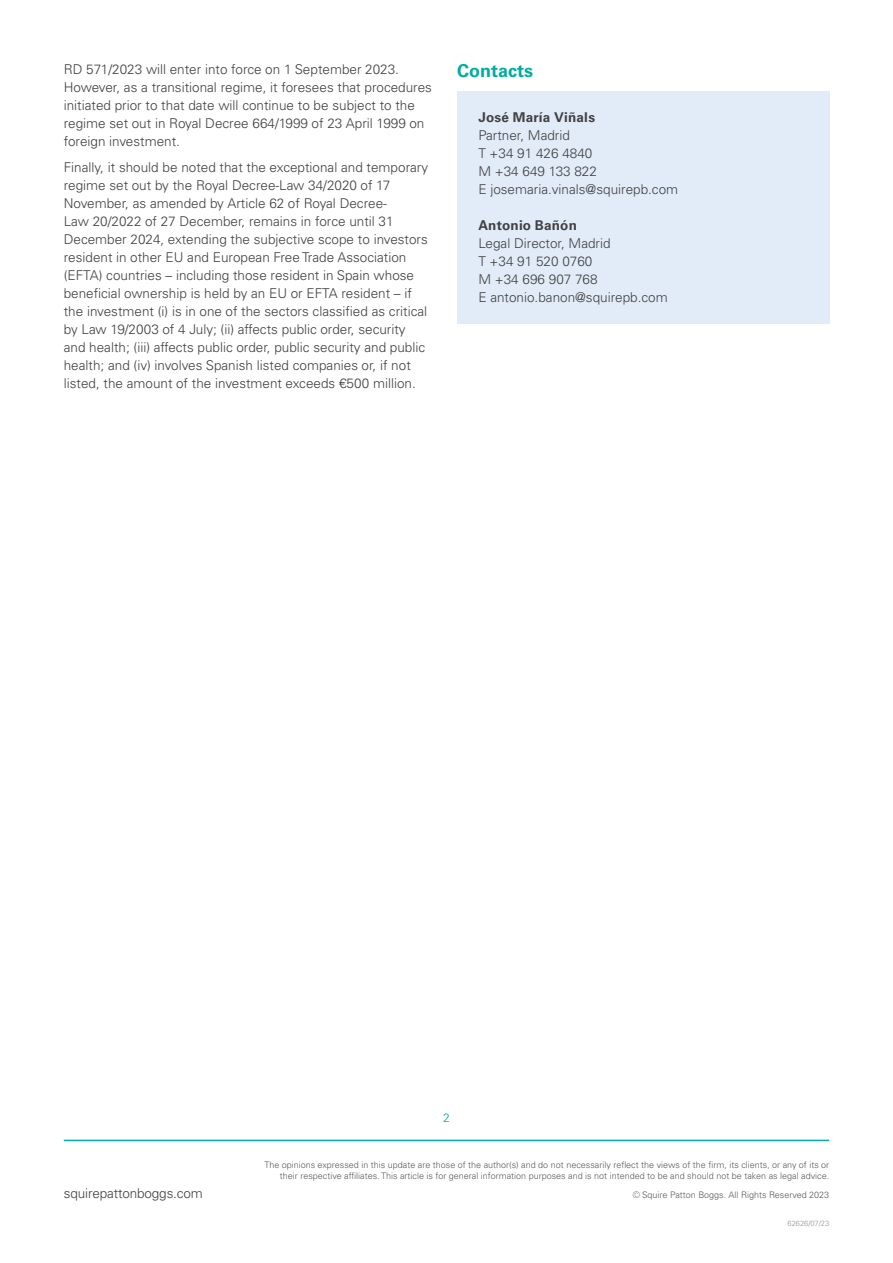
<style>
.page{position:relative;width:893px;height:1263px;background:#fff}
.page>*{position:absolute;margin:0;border:0;box-sizing:border-box;transform-origin:0 0}
.t1{font:700 18px "Univers LTCYR 65";color:#02aca0}
.t2{font:300 13.5px/18px "Univers LTCYR 45";color:#414042}
.t3{font:700 13.5px "Univers LTCYR 65";letter-spacing:.015em;color:#414042}
.t4{font:300 12px "Univers LTCYR 45";color:#02aca0}
.t5{font:300 9px/10.8px "Univers LTCYR 45";color:#58595b;text-align:right}
.t6{font:300 7.5px "Univers LTCYR 45";color:#939598}
</style>
<div class="page">
<hr style="left:64px;top:1140px;width:765px;height:1px;background:#02aca0">
<div style="left:457px;top:91px;width:372px;height:233px;background:#e1ecf8"></div>
<p class="t2" style="left:64px;top:59px;width:370px">RD 571/2023 will enter into force on 1 September 2023.<br>However, as a transitional regime, it foresees that procedures initiated prior to that date will continue to be subject to the regime set out in Royal Decree 664/1999 of 23 April 1999 on foreign investment.</p>
<p class="t2" style="left:64px;top:158px;width:366px">Finally, it should be noted that the exceptional and temporary regime set out by the Royal Decree-Law 34/2020 of 17<br>November, as amended by Article 62 of Royal Decree-<br>Law 20/2022 of 27 December, remains in force until 31<br>December 2024, extending the subjective scope to investors resident in other EU and European Free Trade Association (EFTA) countries – including those resident in Spain whose beneficial ownership is held by an EU or EFTA resident – if the investment (i) is in one of the sectors classified as critical by Law 19/2003 of 4 July; (ii) affects public order, security and health; (iii) affects public order, public security and public health; and (iv) involves Spanish listed companies or, if not listed, the amount of the investment exceeds €500 million.</p>
<h1 class="t1" style="left:457px;top:58px;width:78px">Contacts</h1>
<p class="t3" style="left:478px;top:108px;width:118px">José María Viñals</p>
<p class="t2" style="left:478px;top:126px;width:201px">Partner, Madrid<br>T +34 91 426 4840<br>M +34 649 133 822<br>E josemaria.vinals@squirepb.com</p>
<p class="t3" style="left:478px;top:216px;width:100px">Antonio Bañón</p>
<p class="t2" style="left:478px;top:234px;width:191px">Legal Director, Madrid<br>T +34 91 520 0760<br>M +34 696 907 768<br>E antonio.banon@squirepb.com</p>
<p class="t4" style="left:443px;top:1110px;width:8px">2</p>
<p class="t2" style="left:64px;top:1184px;width:141px">squirepattonboggs.com</p>
<p class="t5" style="left:265px;top:1159px;width:566px">The opinions expressed in this update are those of the author(s) and do not necessarily reflect the views of the firm, its clients, or any of its or their respective affiliates. This article is for general information purposes and is not intended to be and should not be taken as legal advice.</p>
<p class="t5" style="left:633px;top:1189px;width:198px">© Squire Patton Boggs. All Rights Reserved 2023</p>
<p class="t6" style="left:787px;top:1218px;width:43px">62626/07/23</p>
</div>
